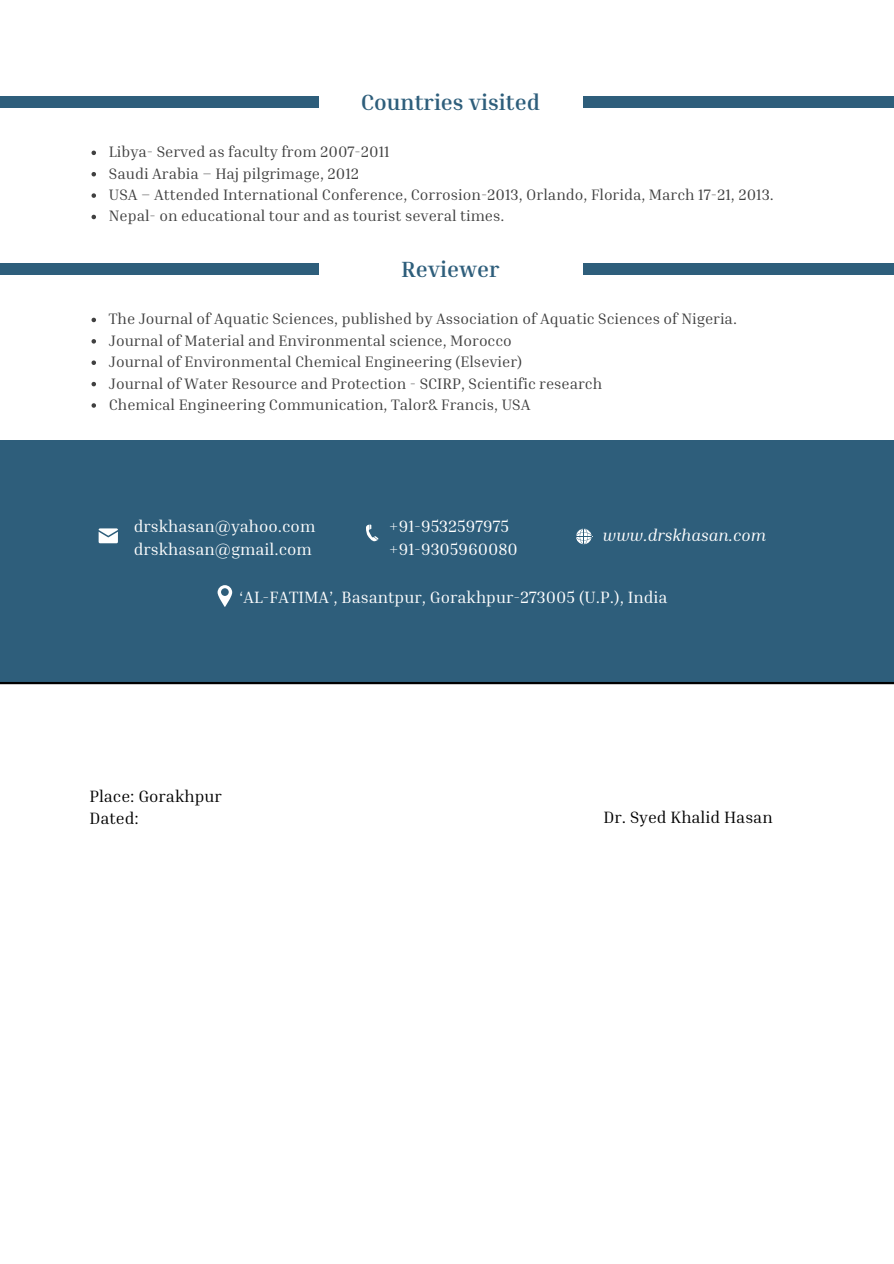
<style>
.page{position:relative;width:894px;height:1264px;background:#fff}
.page>*{position:absolute;margin:0;border:0;box-sizing:border-box;transform-origin:0 0}
.t1{font:700 22.5px "Inria Serif";color:#2e5e7b}
.t2{font:16.8px/22.5px "Inria Serif";color:#fff}
.t3{font:16.8px "Inria Serif";color:#000}
.t4{font:italic 16.8px "Inria Serif";color:#fff}
.t5{font:15.45px "Inria Serif";color:#404040}
</style>
<div class="page">
<div style="left:0;top:97px;width:318px;height:11px;background:#2e5e7b"></div>
<div style="left:582px;top:97px;width:311px;height:11px;background:#2e5e7b"></div>
<div style="left:0;top:263px;width:318px;height:11px;background:#2e5e7b"></div>
<div style="left:582px;top:263px;width:311px;height:11px;background:#2e5e7b"></div>
<div style="left:0;top:440px;width:893px;height:244px;background:#2e5e7b"></div>
<svg style="left:366px;top:524px;width:12px;height:17px"></svg>
<svg style="left:99px;top:528px;width:19px;height:15px"></svg>
<svg style="left:576px;top:528px;width:15px;height:16px"></svg>
<hr style="left:0;top:682px;width:893px;height:2px;background:#000">
<svg style="left:217px;top:585px;width:15px;height:22px"></svg>
<svg style="left:91px;top:151px;width:5px;height:4px"></svg>
<svg style="left:91px;top:172px;width:5px;height:4px"></svg>
<svg style="left:91px;top:193px;width:5px;height:5px"></svg>
<svg style="left:91px;top:215px;width:5px;height:4px"></svg>
<svg style="left:91px;top:318px;width:5px;height:4px"></svg>
<svg style="left:91px;top:339px;width:5px;height:4px"></svg>
<svg style="left:91px;top:360px;width:5px;height:5px"></svg>
<svg style="left:91px;top:382px;width:5px;height:4px"></svg>
<svg style="left:91px;top:403px;width:5px;height:5px"></svg>
<h1 class="t1" style="left:361px;top:88px;width:181px">Countries visited</h1>
<p class="t5" style="left:109px;top:142px;width:282px">Libya- Served as faculty from 2007-2011</p>
<p class="t5" style="left:109px;top:164px;width:252px">Saudi Arabia – Haj pilgrimage, 2012</p>
<p class="t5" style="left:109px;top:185px;width:666px">USA – Attended International Conference, Corrosion-2013, Orlando, Florida, March 17-21, 2013.</p>
<h1 class="t5" style="left:109px;top:206px;width:397px">Nepal- on educational tour and as tourist several times.</h1>
<p class="t1" style="left:401px;top:255px;width:100px">Reviewer</p>
<p class="t5" style="left:109px;top:309px;width:629px">The Journal of Aquatic Sciences, published by Association of Aquatic Sciences of Nigeria.</p>
<p class="t5" style="left:109px;top:331px;width:404px">Journal of Material and Environmental science, Morocco</p>
<p class="t5" style="left:109px;top:352px;width:415px">Journal of Environmental Chemical Engineering (Elsevier)</p>
<p class="t5" style="left:109px;top:373px;width:494px">Journal of Water Resource and Protection - SCIRP, Scientific research</p>
<p class="t5" style="left:109px;top:395px;width:423px">Chemical Engineering Communication, Talor&amp; Francis, USA</p>
<p class="t2" style="left:389px;top:515px;width:130px">+91-9532597975 +91-9305960080</p>
<p class="t2" style="left:134px;top:515px;width:183px">drskhasan@yahoo.com drskhasan@gmail.com</p>
<p class="t4" style="left:602px;top:524px;width:165px">www.drskhasan.com</p>
<p class="t2" style="left:239px;top:585px;width:430px">‘AL-FATIMA’, Basantpur, Gorakhpur-273005 (U.P.), India</p>
<p class="t3" style="left:89px;top:785px;width:134px">Place: Gorakhpur</p>
<p class="t3" style="left:89px;top:808px;width:51px">Dated:</p>
<p class="t3" style="left:603px;top:806px;width:171px">Dr. Syed Khalid Hasan</p>
</div>
